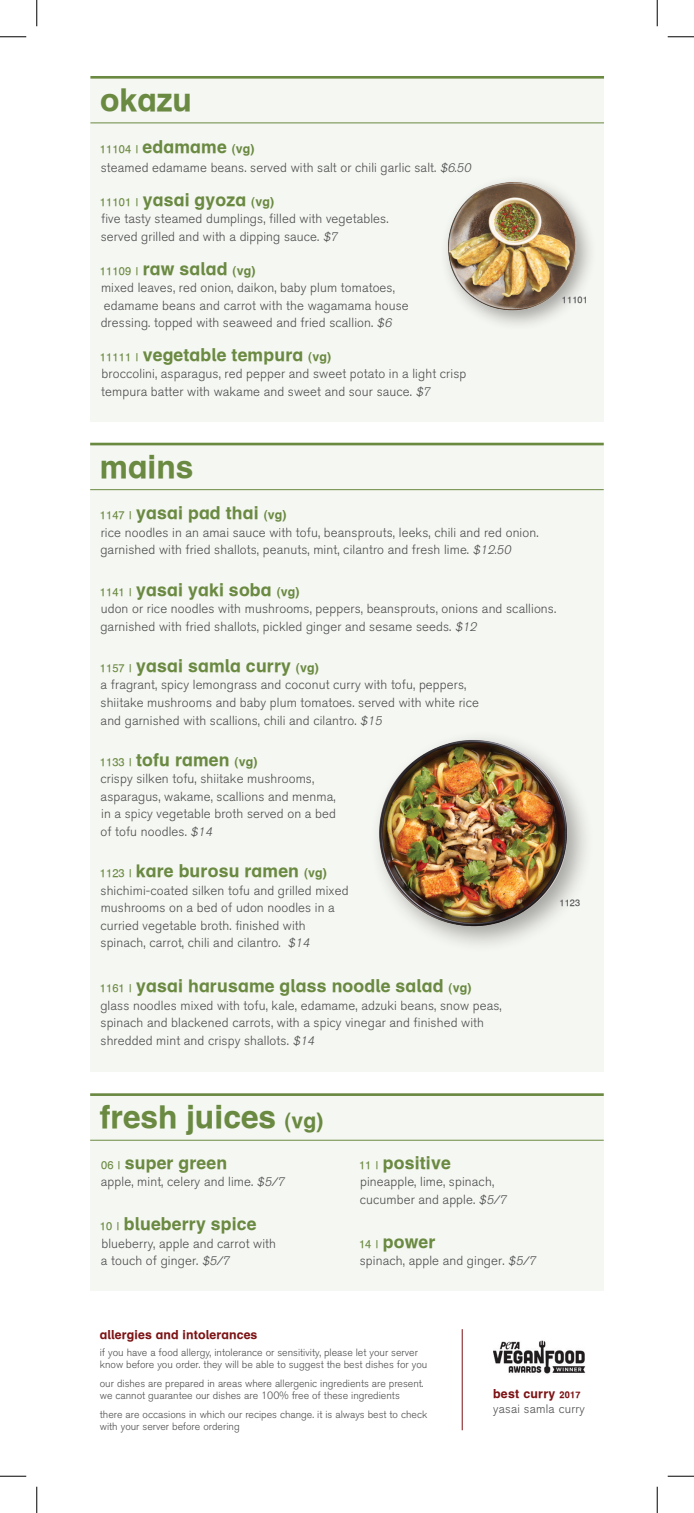
<style>
.page{position:relative;width:694px;height:1513px;background:#fff}
.page>*{position:absolute;margin:0;border:0;box-sizing:border-box;transform-origin:0 0}
.t1{font:700 31.5px "Wagamama";color:#6a8941}
.t2{font:700 17.5px "Wagamama";letter-spacing:.01em;color:#6a8941}
.t3{font:300 13.12px/17.5px "Akzidenz Grotesk BQ";letter-spacing:.01em;color:#4b4c4d}
.Menu_Description{font:700 12.25px "Wagamama";letter-spacing:.01em;color:#7c1214}
.Menu_Description-2{font:300 12.25px "Akzidenz Grotesk BQ";letter-spacing:.02em;color:#4b4c4d}
.t4{font:12.25px "Wagamama Normal";letter-spacing:.01em;color:#4b4c4d}
.Menu_Description-3{font:300 10.5px/12.2px "Akzidenz Grotesk BQ";color:#4b4c4d}
.s1{font-family:"Wagamama Normal";font-weight:400;font-size:14.88px}
.s2{font-size:12.25px}
.s3{font-style:italic;font-size:12.25px}
.s4{font-size:21px}
</style>
<div class="page">
<div style="left:90px;top:76px;width:514px;height:345px;background:#f5f7f2"></div>
<hr style="left:90px;top:122px;width:514px;height:1px;background:#6a8941">
<hr style="left:90px;top:76px;width:514px;height:3px;background:#6a8941">
<div style="left:90px;top:1093px;width:513px;height:197px;background:#f5f7f2"></div>
<hr style="left:90px;top:1139px;width:513px;height:1px;background:#6a8941">
<hr style="left:90px;top:1093px;width:513px;height:2px;background:#6a8941">
<div style="left:439px;top:173px;width:158px;height:158px;background:#231f20;opacity:.4"></div>
<img style="left:440px;top:173px;width:141px;height:157px">
<div style="left:90px;top:442px;width:513px;height:629px;background:#f5f7f2"></div>
<hr style="left:90px;top:489px;width:513px;height:1px;background:#6a8941">
<hr style="left:90px;top:442px;width:513px;height:3px;background:#6a8941">
<div style="left:369px;top:728px;width:225px;height:225px;background:#231f20;opacity:.4"></div>
<img style="left:370px;top:728px;width:205px;height:211px">
<img style="left:493px;top:1340px;width:93px;height:34px">
<hr style="left:462px;top:1328px;width:1px;height:101px;background:#7c1214">
<svg style="left:0;top:36px;width:26px;height:1px"></svg>
<svg style="left:667px;top:36px;width:27px;height:1px"></svg>
<svg style="left:0;top:1475px;width:26px;height:1px"></svg>
<svg style="left:667px;top:1475px;width:27px;height:1px"></svg>
<svg style="left:36px;top:0;width:1px;height:26px"></svg>
<svg style="left:36px;top:1486px;width:1px;height:26px"></svg>
<svg style="left:657px;top:0;width:1px;height:26px"></svg>
<svg style="left:657px;top:1486px;width:1px;height:26px"></svg>
<p class="t1" style="left:100px;top:81px;width:93px">okazu</p>
<p class="t2" style="left:100px;top:136px;width:156px"><span class="s1">11104 |</span> edamame <span class="s2">(vg)</span></p>
<p class="t3" style="left:101px;top:159px;width:374px">steamed edamame beans. served with salt or chili garlic salt. <span class="s3">$6.50</span></p>
<p class="t2" style="left:100px;top:189px;width:176px"><span class="s1">11101 |</span> yasai gyoza <span class="s2">(vg)</span></p>
<p class="t3" style="left:101px;top:210px;width:289px">five tasty steamed dumplings, filled with vegetables. served grilled and with a dipping sauce. <span class="s3">$7</span></p>
<p class="t2" style="left:100px;top:258px;width:157px"><span class="s1">11109 |</span> raw salad <span class="s2">(vg)</span></p>
<p class="t3" style="left:101px;top:279px;width:309px">mixed leaves, red onion, daikon, baby plum tomatoes, edamame beans and carrot with the wagamama house dressing. topped with seaweed and fried scallion. <span class="s3">$6</span></p>
<p class="t2" style="left:100px;top:344px;width:233px"><span class="s1">11111 |</span> vegetable tempura <span class="s2">(vg)</span></p>
<p class="t3" style="left:101px;top:365px;width:366px">broccolini, asparagus, red pepper and sweet potato in a light crisp tempura batter with wakame and sweet and sour sauce. <span class="s3">$7</span></p>
<p class="t4" style="left:562px;top:293px;width:27px">11101</p>
<p class="t1" style="left:100px;top:447px;width:95px">mains</p>
<p class="t2" style="left:100px;top:502px;width:188px"><span class="s1">1147 |</span> yasai pad thai <span class="s2">(vg)</span></p>
<p class="t3" style="left:100px;top:523px;width:439px">rice noodles in an amai sauce with tofu, beansprouts, leeks, chili and red onion. garnished with fried shallots, peanuts, mint, cilantro and fresh lime. <span class="s3">$12.50</span></p>
<p class="t2" style="left:100px;top:579px;width:201px"><span class="s1">1141 |</span> yasai yaki soba <span class="s2">(vg)</span></p>
<p class="t3" style="left:100px;top:600px;width:457px">udon or rice noodles with mushrooms, peppers, beansprouts, onions and scallions. garnished with fried shallots, pickled ginger and sesame seeds. <span class="s3">$12</span></p>
<p class="t2" style="left:100px;top:655px;width:221px"><span class="s1">1157 |</span> yasai samla curry <span class="s2">(vg)</span></p>
<p class="t3" style="left:100px;top:676px;width:380px">a fragrant, spicy lemongrass and coconut curry with tofu, peppers, shiitake mushrooms and baby plum tomatoes. served with white rice and garnished with scallions, chili and cilantro. <span class="s3">$15</span></p>
<p class="t2" style="left:100px;top:749px;width:159px"><span class="s1">1133 |</span> tofu ramen <span class="s2">(vg)</span></p>
<p class="t3" style="left:100px;top:770px;width:237px">crispy silken tofu, shiitake mushrooms, asparagus, wakame, scallions and menma, in a spicy vegetable broth served on a bed of tofu noodles. <span class="s3">$14</span></p>
<p class="t2" style="left:100px;top:860px;width:229px"><span class="s1">1123 |</span> kare burosu ramen <span class="s2">(vg)</span></p>
<p class="t3" style="left:100px;top:881px;width:249px">shichimi-coated silken tofu and grilled mixed mushrooms on a bed of udon noodles in a curried vegetable broth. finished with spinach, carrot, chili and cilantro. <span class="s3">$14</span></p>
<p class="t2" style="left:100px;top:975px;width:373px"><span class="s1">1161 |</span> yasai harusame glass noodle salad <span class="s2">(vg)</span></p>
<p class="t3" style="left:100px;top:996px;width:403px">glass noodles mixed with tofu, kale, edamame, adzuki beans, snow peas, spinach and blackened carrots, with a spicy vinegar and finished with shredded mint and crispy shallots. <span class="s3">$14</span></p>
<p class="t4" style="left:559px;top:896px;width:22px">1123</p>
<p class="t1" style="left:100px;top:1098px;width:225px">fresh juices <span class="s4">(vg)</span></p>
<p class="t2" style="left:101px;top:1151px;width:127px"><span class="s1">06 |</span> super green</p>
<p class="t3" style="left:101px;top:1173px;width:188px">apple, mint, celery and lime. <span class="s3">$5/7</span></p>
<p class="t2" style="left:100px;top:1213px;width:158px"><span class="s1">10 |</span> blueberry spice</p>
<p class="t3" style="left:101px;top:1234px;width:177px">blueberry, apple and carrot with a touch of ginger. <span class="s3">$5/7</span></p>
<p class="t2" style="left:359px;top:1151px;width:93px"><span class="s1">11 |</span> positive</p>
<p class="t3" style="left:360px;top:1173px;width:151px">pineapple, lime, spinach, cucumber and apple. <span class="s3">$5/7</span></p>
<p class="t2" style="left:359px;top:1230px;width:78px"><span class="s1">14 |</span> power</p>
<p class="t3" style="left:360px;top:1251px;width:180px">spinach, apple and ginger. <span class="s3">$5/7</span></p>
<p class="Menu_Description" style="left:100px;top:1327px;width:159px">allergies and intolerances</p>
<p class="Menu_Description-3" style="left:100px;top:1346px;width:329px">if you have a food allergy, intolerance or sensitivity, please let your server know before you order. they will be able to suggest the best dishes for you</p>
<p class="Menu_Description-3" style="left:100px;top:1377px;width:325px">our dishes are prepared in areas where allergenic ingredients are present. we cannot guarantee our dishes are 100% free of these ingredients</p>
<p class="Menu_Description-3" style="left:100px;top:1408px;width:329px">there are occasions in which our recipes change. it is always best to check with your server before ordering</p>
<p class="Menu_Description" style="left:493px;top:1386px;width:89px">best curry 2017</p>
<p class="Menu_Description-2" style="left:493px;top:1402px;width:93px">yasai samla curry</p>
</div>
